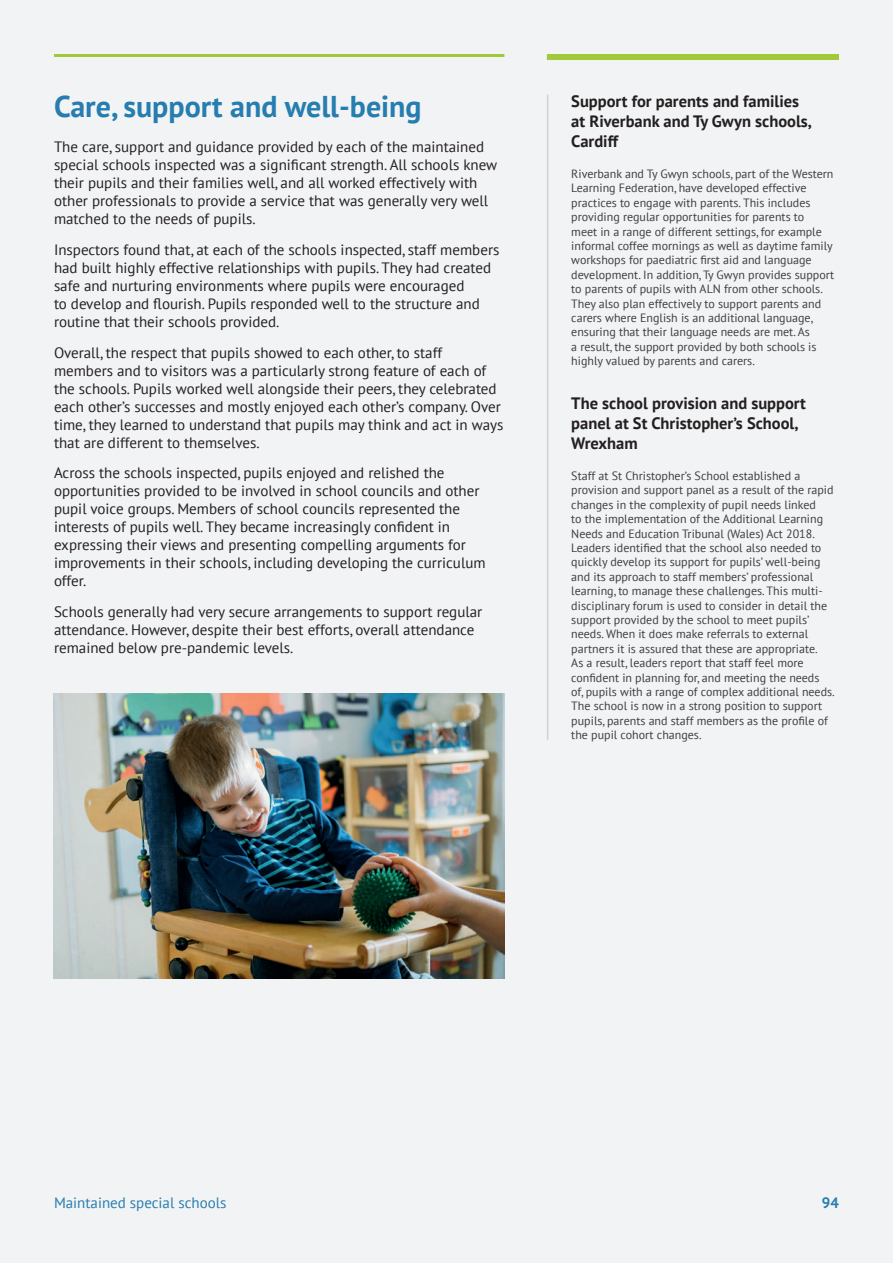
<style>
.page{position:relative;width:893px;height:1263px;background:#fff}
.page>*{position:absolute;margin:0;border:0;box-sizing:border-box;transform-origin:0 0}
.Heading_2{font:700 30px "PT Sans";color:#267daf}
.Cameo_Title{font:700 16.5px/19.8px "PT Sans";color:#231f20}
.Paragraph{font:15px/18px "PT Sans";color:#231f20}
.Footer_Title{font:15px "PT Sans";color:#267daf}
.t1{font:700 15px "PT Sans";color:#267daf}
.Cameo_paragraph{font:12px/14.4px "PT Sans";color:#3e3e3f}
</style>
<div class="page">
<div style="left:1px;top:1px;width:892px;height:1262px;background:#f2f3f4"></div>
<hr style="left:54px;top:54px;width:450px;height:3px;background:#a1c93a">
<hr style="left:547px;top:95px;width:1px;height:645px;background:#d1d2d4">
<div style="left:547px;top:54px;width:292px;height:6px;background:#a1c93a"></div>
<img style="left:54px;top:694px;width:450px;height:284px">
<p class="Heading_2" style="left:54px;top:87px;width:369px">Care, support and well-being</p>
<p class="Paragraph" style="left:54px;top:137px;width:445px">The care, support and guidance provided by each of the maintained special schools inspected was a significant strength. All schools knew their pupils and their families well, and all worked effectively with other professionals to provide a service that was generally very well matched to the needs of pupils.</p>
<p class="Paragraph" style="left:54px;top:240px;width:447px">Inspectors found that, at each of the schools inspected, staff members had built highly effective relationships with pupils. They had created safe and nurturing environments where pupils were encouraged<br>to develop and flourish. Pupils responded well to the structure and routine that their schools provided.</p>
<p class="Paragraph" style="left:54px;top:343px;width:451px">Overall, the respect that pupils showed to each other, to staff members and to visitors was a particularly strong feature of each of the schools. Pupils worked well alongside their peers, they celebrated each other’s successes and mostly enjoyed each other’s company. Over time, they learned to understand that pupils may think and act in ways that are different to themselves.</p>
<p class="Paragraph" style="left:54px;top:464px;width:433px">Across the schools inspected, pupils enjoyed and relished the opportunities provided to be involved in school councils and other pupil voice groups. Members of school councils represented the interests of pupils well. They became increasingly confident in expressing their views and presenting compelling arguments for improvements in their schools, including developing the curriculum offer.</p>
<p class="Paragraph" style="left:54px;top:603px;width:430px">Schools generally had very secure arrangements to support regular attendance. However, despite their best efforts, overall attendance remained below pre-pandemic levels.</p>
<p class="Cameo_Title" style="left:571px;top:91px;width:242px">Support for parents and families at Riverbank and Ty Gwyn schools,<br>Cardiff</p>
<p class="Cameo_paragraph" style="left:571px;top:166px;width:265px">Riverbank and Ty Gwyn schools, part of the Western Learning Federation, have developed effective practices to engage with parents. This includes providing regular opportunities for parents to<br>meet in a range of different settings, for example informal coffee mornings as well as daytime family workshops for paediatric first aid and language development. In addition, Ty Gwyn provides support to parents of pupils with ALN from other schools.<br>They also plan effectively to support parents and carers where English is an additional language, ensuring that their language needs are met. As<br>a result, the support provided by both schools is highly valued by parents and carers.</p>
<p class="Cameo_Title" style="left:571px;top:393px;width:236px">The school provision and support panel at St Christopher’s School,<br>Wrexham</p>
<p class="Cameo_paragraph" style="left:571px;top:468px;width:265px">Staff at St Christopher’s School established a provision and support panel as a result of the rapid changes in the complexity of pupil needs linked<br>to the implementation of the Additional Learning Needs and Education Tribunal (Wales) Act 2018.<br>Leaders identified that the school also needed to quickly develop its support for pupils’ well-being and its approach to staff members’ professional learning, to manage these challenges. This multi&shy;disciplinary forum is used to consider in detail the support provided by the school to meet pupils’ needs. When it does make referrals to external partners it is assured that these are appropriate.<br>As a result, leaders report that staff feel more confident in planning for, and meeting the needs<br>of, pupils with a range of complex additional needs.<br>The school is now in a strong position to support pupils, parents and staff members as the profile of the pupil cohort changes.</p>
<p class="Footer_Title" style="left:54px;top:1193px;width:174px">Maintained special schools</p>
<p class="t1" style="left:822px;top:1193px;width:19px">94</p>
</div>
